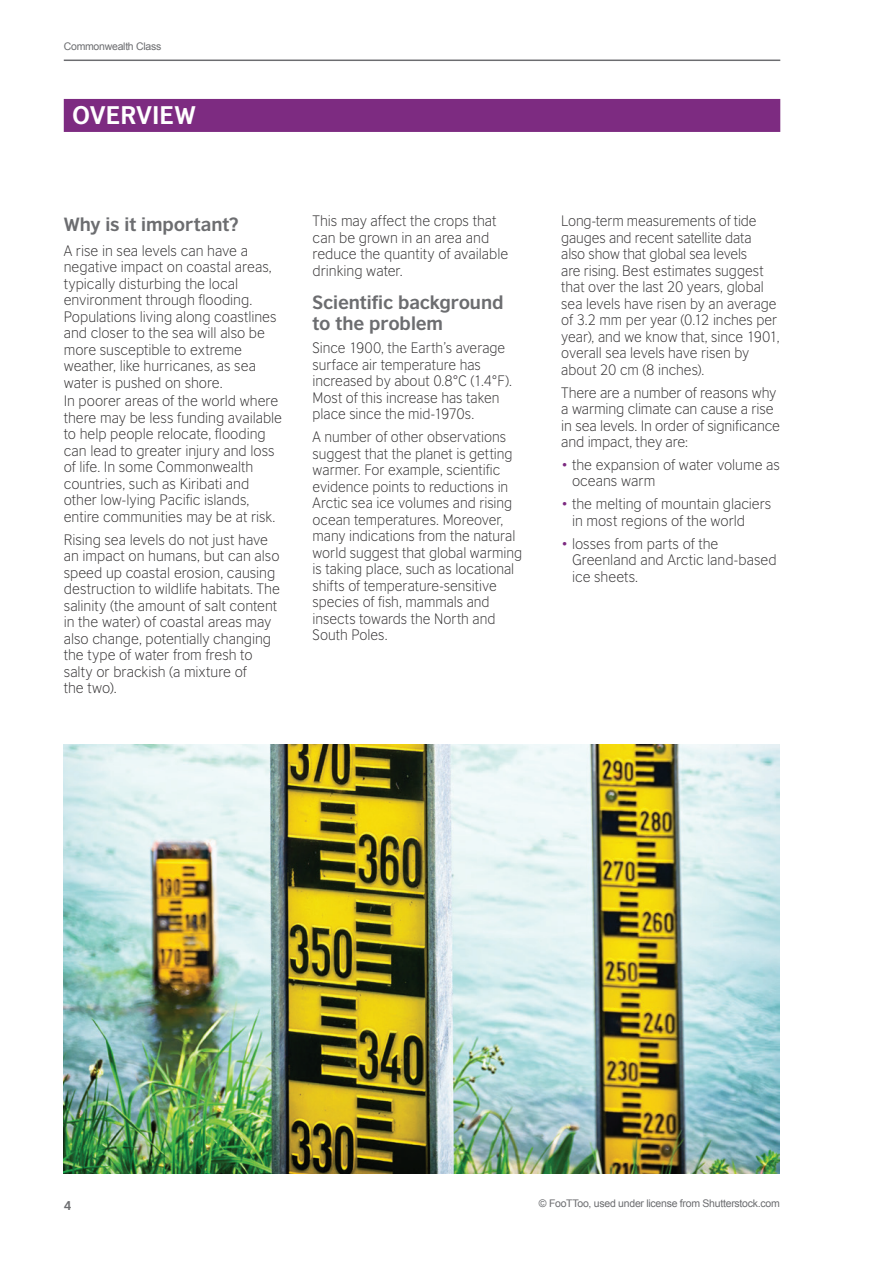
<style>
.page{position:relative;width:893px;height:1263px;background:#fff}
.page>*{position:absolute;margin:0;border:0;box-sizing:border-box;transform-origin:0 0}
.t1{font:700 24px "British Council Sans";color:#fff}
.t2{font:700 18px/21px "British Council Sans";letter-spacing:-.005em;color:#6c6d70}
.t3{font:300 14.25px/16.5px "British Council Sans";letter-spacing:-.005em;color:#312f30}
.t4{font:700 12px "British Council Sans";color:#6c6d70}
.t5{font:10.5px "Arial";letter-spacing:-.025em;color:#6c6d70}
.s1{color:#7d2b81}
</style>
<div class="page">
<hr style="left:64px;top:60px;width:716px;height:1px;background:#6c6d70">
<div style="left:64px;top:99px;width:716px;height:33px;background:#7d2b81"></div>
<img style="left:64px;top:744px;width:716px;height:430px">
<p class="t5" style="left:64px;top:40px;width:99px">Commonwealth Class</p>
<h1 class="t1" style="left:72px;top:100px;width:125px">OVERVIEW</h1>
<p class="t2" style="left:64px;top:213px;width:177px">Why is it important?</p>
<p class="t3" style="left:64px;top:242px;width:214px">A rise in sea levels can have a negative impact on coastal areas, typically disturbing the local environment through flooding.<br>Populations living along coastlines and closer to the sea will also be more susceptible to extreme weather, like hurricanes, as sea water is pushed on shore.</p>
<p class="t3" style="left:64px;top:393px;width:220px">In poorer areas of the world where there may be less funding available to help people relocate, flooding can lead to greater injury and loss of life. In some Commonwealth countries, such as Kiribati and other low-lying Pacific islands, entire communities may be at risk.</p>
<p class="t3" style="left:64px;top:531px;width:218px">Rising sea levels do not just have an impact on humans, but can also speed up coastal erosion, causing destruction to wildlife habitats. The salinity (the amount of salt content in the water) of coastal areas may also change, potentially changing the type of water from fresh to salty or brackish (a mixture of<br>the two).</p>
<p class="t3" style="left:313px;top:212px;width:197px">This may affect the crops that can be grown in an area and reduce the quantity of available drinking water.</p>
<p class="t2" style="left:313px;top:292px;width:192px">Scientific background to the problem</p>
<p class="t3" style="left:313px;top:340px;width:201px">Since 1900, the Earth’s average surface air temperature has increased by about 0.8°C (1.4°F).<br>Most of this increase has taken place since the mid-1970s.</p>
<p class="t3" style="left:313px;top:428px;width:211px">A number of other observations suggest that the planet is getting warmer. For example, scientific evidence points to reductions in<br>Arctic sea ice volumes and rising ocean temperatures. Moreover, many indications from the natural world suggest that global warming is taking place, such as locational shifts of temperature-sensitive species of fish, mammals and insects towards the North and<br>South Poles.</p>
<p class="t3" style="left:561px;top:212px;width:220px">Long-term measurements of tide gauges and recent satellite data<br>also show that global sea levels<br>are rising. Best estimates suggest that over the last 20 years, global sea levels have risen by an average of 3.2 mm per year (0.12 inches per year), and we know that, since 1901, overall sea levels have risen by about 20 cm (8 inches).</p>
<p class="t3" style="left:561px;top:384px;width:220px">There are a number of reasons why a warming climate can cause a rise in sea levels. In order of significance and impact, they are:</p>
<p class="t3" style="left:572px;top:456px;width:209px;text-indent:-11px"><span class="s1">•</span> the expansion of water volume as oceans warm</p>
<p class="t3" style="left:572px;top:496px;width:201px;text-indent:-11px"><span class="s1">•</span> the melting of mountain glaciers in most regions of the world</p>
<p class="t3" style="left:572px;top:535px;width:206px;text-indent:-11px"><span class="s1">•</span> losses from parts of the<br>Greenland and Arctic land-based ice sheets.</p>
<p class="t4" style="left:64px;top:1197px;width:9px">4</p>
<p class="t5" style="left:539px;top:1196px;width:242px">© FooTToo, used under license from Shutterstock.com</p>
</div>
